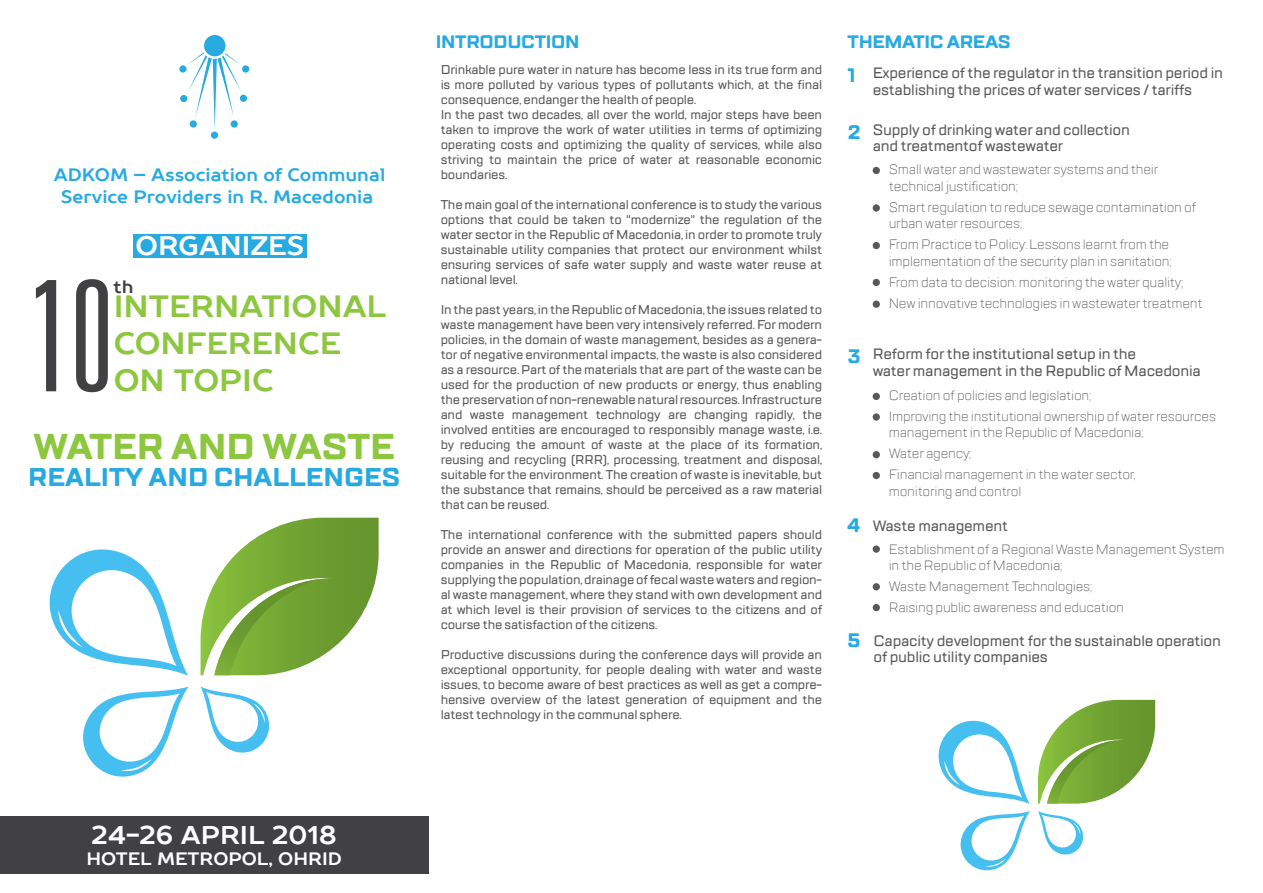
<style>
.page{position:relative;width:1263px;height:893px;background:#fff}
.page>*{position:absolute;margin:0;border:0;box-sizing:border-box;transform-origin:0 0}
.t1{font:300 ultra-condensed 154.05px "Univers LT";color:#414042}
.t2{font:700 36px "TT Lakes";color:#8dc63f}
.t3{font:700 30.75px/36.9px "TT Prosto Sans";color:#8dc63f}
.t4{font:700 26.85px "TT Prosto Sans";color:#fff}
.t5{font:700 25.65px "TT Lakes";color:#27aae1}
.t6{font:700 25.65px "TT Prosto Sans";color:#fff}
.t7{font:700 19.5px "TT Lakes";color:#27aae1}
.t8{font:700 18px/21.6px "TT Prosto Sans";color:#27aae1;text-align:center}
.t9{font:700 18px "TT Lakes";letter-spacing:-.02em;color:#27aae1}
.t10{font:700 18px "TT Prosto Sans";color:#fff}
.t11{font:700 18px "TT Prosto Sans";color:#414042}
.t12{font:500 15px/16.5px "TT Lakes";letter-spacing:-.02em;color:#58595b}
.t13{font:300 13.65px/16.5px "TT Lakes";letter-spacing:-.02em;color:#58595b}
.t14{font:300 13.5px/21px "TT Lakes";letter-spacing:-.02em;color:#58595b}
.t15{font:500 12.75px/15px "TT Lakes";letter-spacing:-.02em;color:#58595b;text-align:justify}
.s1{font-weight:700;font-size:19.5px;color:#27aae1}
</style>
<div class="page">
<div style="left:0;top:816px;width:428px;height:58px;background:#414042"></div>
<svg style="left:179px;top:35px;width:70px;height:104px"></svg>
<div style="left:873px;top:167px;width:7px;height:7px;background:#58595b;border-radius:50%"></div>
<div style="left:873px;top:204px;width:7px;height:8px;background:#58595b;border-radius:50%"></div>
<div style="left:873px;top:242px;width:7px;height:7px;background:#58595b;border-radius:50%"></div>
<div style="left:873px;top:279px;width:7px;height:7px;background:#58595b;border-radius:50%"></div>
<div style="left:873px;top:301px;width:7px;height:7px;background:#58595b;border-radius:50%"></div>
<div style="left:873px;top:393px;width:7px;height:7px;background:#58595b;border-radius:50%"></div>
<div style="left:873px;top:413px;width:7px;height:8px;background:#58595b;border-radius:50%"></div>
<div style="left:873px;top:451px;width:7px;height:7px;background:#58595b;border-radius:50%"></div>
<div style="left:873px;top:472px;width:7px;height:7px;background:#58595b;border-radius:50%"></div>
<div style="left:873px;top:545px;width:7px;height:8px;background:#58595b;border-radius:50%"></div>
<div style="left:873px;top:583px;width:7px;height:7px;background:#58595b;border-radius:50%"></div>
<div style="left:873px;top:604px;width:7px;height:7px;background:#58595b;border-radius:50%"></div>
<div style="left:133px;top:234px;width:174px;height:23px;background:#27aae1"></div>
<svg style="left:201px;top:518px;width:178px;height:157px"></svg>
<svg style="left:49px;top:549px;width:139px;height:126px"></svg>
<svg style="left:83px;top:687px;width:105px;height:90px"></svg>
<svg style="left:201px;top:687px;width:69px;height:66px"></svg>
<svg style="left:1038px;top:700px;width:117px;height:104px"></svg>
<svg style="left:938px;top:720px;width:92px;height:84px"></svg>
<svg style="left:960px;top:811px;width:70px;height:60px"></svg>
<svg style="left:1038px;top:811px;width:46px;height:44px"></svg>
<h3 class="t8" style="left:54px;top:164px;width:333px">ADKOM – Association of Communal<br>Service Providers in R. Macedonia</h3>
<h3 class="t4" style="left:135px;top:228px;width:170px">ORGANIZES</h3>
<h3 class="t11" style="left:114px;top:275px;width:21px">th</h3>
<h3 class="t3" style="left:114px;top:288px;width:274px">INTERNATIONAL<br>CONFERENCE<br>ON TOPIC</h3>
<h1 class="t1" style="left:28px;top:256px;width:87px">10</h1>
<h2 class="t2" style="left:34px;top:423px;width:363px">WATER AND WASTE</h2>
<h3 class="t5" style="left:28px;top:461px;width:373px">REALITY AND CHALLENGES</h3>
<h3 class="t9" style="left:436px;top:31px;width:145px">INTRODUCTION</h3>
<h3 class="t9" style="left:848px;top:31px;width:165px">THEMATIC AREAS</h3>
<p class="t12" style="left:873px;top:65px;width:352px">Experience of the regulator in the transition period in establishing the prices of water services / tariffs</p>
<p class="t15" style="left:441px;top:62px;width:383px;text-align:left">Drinkable pure water in nature has become less in its true form and is more polluted by various types of pollutants which, at the final consequence, endanger the health of people.<br>In the past two decades, all over the world, major steps have been taken to improve the work of water utilities in terms of optimizing operating costs and optimizing the quality of services, while also striving to maintain the price of water at reasonable economic boundaries.</p>
<p class="t15" style="left:441px;top:197px;width:383px">The main goal of the international conference is to study the various options that could be taken to "modernize" the regulation of the water sector in the Republic of Macedonia, in order to promote truly sustainable utility companies that protect our environment whilst ensuring services of safe water supply and waste water reuse at national level.</p>
<p class="t15" style="left:441px;top:302px;width:383px">In the past years, in the Republic of Macedonia, the issues related to waste management have been very intensively referred. For modern policies, in the domain of waste management, besides as a genera&shy;tor of negative environmental impacts, the waste is also considered as a resource. Part of the materials that are part of the waste can be used for the production of new products or energy, thus enabling the preservation of non-renewable natural resources. Infrastructure and waste management technology are changing rapidly, the involved entities are encouraged to responsibly manage waste, i.e. by reducing the amount of waste at the place of its formation, reusing and recycling (RRR), processing, treatment and disposal, suitable for the environment. The creation of waste is inevitable, but the substance that remains, should be perceived as a raw material that can be reused.</p>
<p class="t15" style="left:441px;top:527px;width:383px">The international conference with the submitted papers should provide an answer and directions for operation of the public utility companies in the Republic of Macedonia, responsible for water supplying the population, drainage of fecal waste waters and region&shy;al waste management, where they stand with own development and at which level is their provision of services to the citizens and of course the satisfaction of the citizens.</p>
<p class="t15" style="left:441px;top:647px;width:383px">Productive discussions during the conference days will provide an exceptional opportunity, for people dealing with water and waste issues, to become aware of best practices as well as get a compre&shy;hensive overview of the latest generation of equipment and the latest technology in the communal sphere.</p>
<h3 class="t7" style="left:848px;top:63px;width:9px">1</h3>
<p class="t12" style="left:873px;top:121px;width:259px">Supply of drinking water and collection and treatmentof wastewater</p>
<h3 class="t7" style="left:848px;top:119px;width:14px">2</h3>
<p class="t13" style="left:889px;top:161px;width:271px">Small water and wastewater systems and their technical justification;</p>
<p class="t13" style="left:889px;top:198px;width:309px">Smart regulation to reduce sewage contamination of urban water resources;</p>
<p class="t13" style="left:889px;top:236px;width:284px">From Practice to Policy: Lessons learnt from the implementation of the security plan in sanitation;</p>
<p class="t13" style="left:889px;top:271px;width:315px;line-height:21px">From data to decision: monitoring the water quality;<br>New innovative technologies in wastewater treatment</p>
<p class="t12" style="left:873px;top:346px;width:330px">Reform for the institutional setup in the<br>water management in the Republic of Macedonia</p>
<h3 class="t7" style="left:848px;top:344px;width:14px">3</h3>
<p class="t14" style="left:889px;top:384px;width:329px">Creation of policies and legislation;<br>Improving the institutional ownership of water resources</p>
<p class="t14" style="left:889px;top:422px;width:256px">management in the Republic of Macedonia;<br>Water agency;<br>Financial management in the water sector,</p>
<p class="t14" style="left:889px;top:480px;width:134px">monitoring and control</p>
<p class="t12" style="left:848px;top:518px;width:162px"><span class="s1">4</span> Waste management</p>
<p class="t14" style="left:889px;top:540px;width:337px;line-height:16.5px">Establishment of a Regional Waste Management System in the Republic of Macedonia;</p>
<p class="t14" style="left:889px;top:576px;width:237px">Waste Management Technologies;<br>Raising public awareness and education</p>
<p class="t12" style="left:873px;top:632px;width:349px">Capacity development for the sustainable operation of public utility companies</p>
<h3 class="t7" style="left:848px;top:628px;width:14px">5</h3>
<h3 class="t6" style="left:92px;top:818px;width:247px">24-26 APRIL 2018</h3>
<h3 class="t10" style="left:86px;top:847px;width:257px">HOTEL METROPOL, OHRID</h3>
</div>
